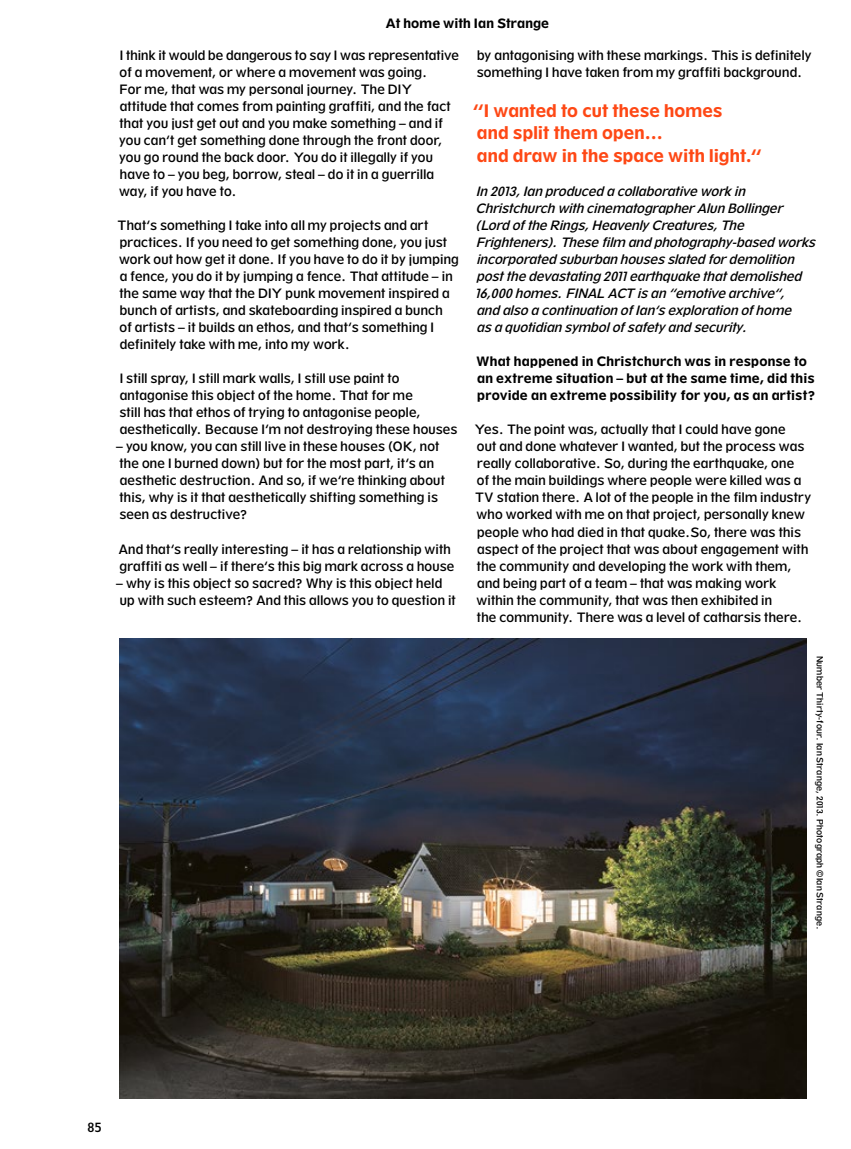
<style>
.page{position:relative;width:851px;height:1149px;background:#fff}
.page>*{position:absolute;margin:0;border:0;box-sizing:border-box;transform-origin:0 0}
.Body{font:700 18px/22.6px "Spartan SB";letter-spacing:.005em;color:#fe4815}
.Body-2{font:13.5px/17px "Spartan SB";letter-spacing:.015em;color:#000}
.Body-3{font:italic 13.5px/17px "Spartan SB";letter-spacing:.01em;color:#000}
.Body-4{font:700 13.5px/17px "Spartan SB";letter-spacing:.015em;color:#000}
.Image_Caption{font:9px "Spartan SB";letter-spacing:.025em;color:#000}
</style>
<div class="page">
<img style="left:119px;top:638px;width:687px;height:459px">
<p class="Body-4" style="left:386px;top:14px;width:165px">At home with Ian Strange</p>
<p class="Body-2" style="left:119px;top:46px;width:341px">I think it would be dangerous to say I was representative of a movement, or where a movement was going.<br>For me, that was my personal journey. The DIY attitude that comes from painting graffiti, and the fact that you just get out and you make something – and if you can’t get something done through the front door, you go round the back door. You do it illegally if you have to – you beg, borrow, steal – do it in a guerrilla way, if you have to.</p>
<p class="Body-2" style="left:118px;top:217px;width:342px">That’s something I take into all my projects and art practices. If you need to get something done, you just work out how get it done. If you have to do it by jumping a fence, you do it by jumping a fence. That attitude – in the same way that the DIY punk movement inspired a bunch of artists, and skateboarding inspired a bunch<br>of artists – it builds an ethos, and that’s something I definitely take with me, into my work.</p>
<p class="Body-2" style="left:119px;top:370px;width:339px">I still spray, I still mark walls, I still use paint to antagonise this object of the home. That for me<br>still has that ethos of trying to antagonise people, aesthetically. Because I’m not destroying these houses</p>
<p class="Body-2" style="left:116px;top:438px;width:330px">– you know, you can still live in these houses (OK, not the one I burned down) but for the most part, it’s an aesthetic destruction. And so, if we’re thinking about this, why is it that aesthetically shifting something is seen as destructive?</p>
<p class="Body-2" style="left:119px;top:540px;width:337px">And that’s really interesting – it has a relationship with graffiti as well – if there’s this big mark across a house</p>
<p class="Body-2" style="left:116px;top:574px;width:341px">– why is this object so sacred? Why is this object held up with such esteem? And this allows you to question it</p>
<p class="Body-2" style="left:476px;top:46px;width:336px">by antagonising with these markings. This is definitely something I have taken from my graffiti background.</p>
<p class="Body" style="left:473px;top:98px;width:290px">“I wanted to cut these homes<br>and split them open…<br>and draw in the space with light.”</p>
<p class="Body-3" style="left:475px;top:182px;width:341px">In 2013, Ian produced a collaborative work in Christchurch with cinematographer Alun Bollinger (Lord of the Rings, Heavenly Creatures, The Frighteners). These film and photography-based works incorporated suburban houses slated for demolition post the devastating 2011 earthquake that demolished 16,000 homes. FINAL ACT is an “emotive archive”,<br>and also a continuation of Ian’s exploration of home<br>as a quotidian symbol of safety and security.</p>
<p class="Body-4" style="left:476px;top:352px;width:341px">What happened in Christchurch was in response to an extreme situation – but at the same time, did this provide an extreme possibility for you, as an artist?</p>
<p class="Body-2" style="left:474px;top:421px;width:338px">Yes. The point was, actually that I could have gone<br>out and done whatever I wanted, but the process was really collaborative. So, during the earthquake, one<br>of the main buildings where people were killed was a TV station there. A lot of the people in the film industry who worked with me on that project, personally knew people who had died in that quake.So, there was this aspect of the project that was about engagement with the community and developing the work with them, and being part of a team – that was making work within the community, that was then exhibited in<br>the community. There was a level of catharsis there.</p>
<p class="Image_Caption" style="left:825px;top:655px;width:275px;rotate:90deg">Number Thirty-four. Ian Strange, 2013. Photograph ©Ian Strange.</p>
<p class="Body-2" style="left:88px;top:1118px;width:15px">85</p>
</div>
